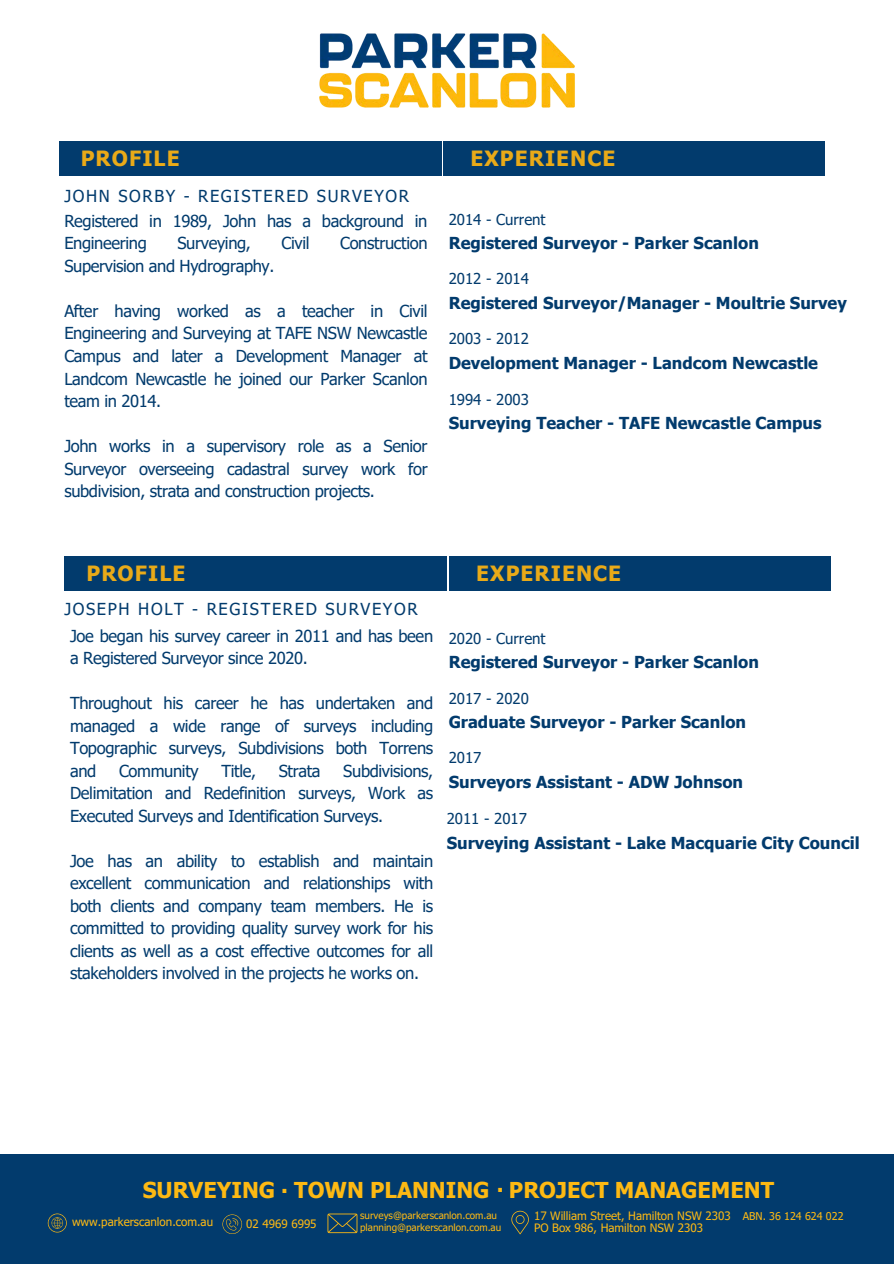
<style>
.page{position:relative;width:894px;height:1264px;background:#fff}
.page>*{position:absolute;margin:0;border:0;box-sizing:border-box;transform-origin:0 0}
.t1{font:700 21.9px "Tahoma";color:#fdb913}
.t2{font:700 21px "Tahoma";letter-spacing:.05em;color:#e9aa18}
.t3{font:16.5px/22.5px "Tahoma";letter-spacing:-.02em;color:#023b6d;text-align:justify}
.t4{font:700 16.5px "Tahoma";color:#023b6d}
.t5{font:16.5px "Tahoma";letter-spacing:.1em;color:#023b6d}
.t6{font:15px "Tahoma";color:#023b6d}
.t7{font:11.55px/12.6px "Tahoma";color:#fdb913}
.t8{font:10.65px "Tahoma";color:#fdb913}
.t9{font:9.9px/11.6px "Tahoma";color:#fdb913}
</style>
<div class="page">
<div style="left:0;top:1154px;width:893px;height:109px;background:#023b6d"></div>
<svg style="left:48px;top:1213px;width:19px;height:19px"></svg>
<svg style="left:222px;top:1214px;width:20px;height:19px"></svg>
<svg style="left:511px;top:1210px;width:17px;height:24px"></svg>
<svg style="left:327px;top:1213px;width:30px;height:19px"></svg>
<img style="left:319px;top:33px;width:256px;height:109px">
<div style="left:59px;top:141px;width:382px;height:34px;background:#023b6d"></div>
<div style="left:443px;top:141px;width:381px;height:34px;background:#023b6d"></div>
<div style="left:64px;top:556px;width:383px;height:34px;background:#023b6d"></div>
<div style="left:448px;top:556px;width:382px;height:34px;background:#023b6d"></div>
<h1 class="t2" style="left:81px;top:145px;width:100px">PROFILE</h1>
<h2 class="t2" style="left:470px;top:145px;width:146px">EXPERIENCE</h2>
<p class="t5" style="left:64px;top:185px;width:346px">JOHN SORBY - REGISTERED SURVEYOR</p>
<p class="t3" style="left:64px;top:209px;width:364px">Registered in 1989, John has a background in<br>Engineering</p>
<p class="t6" style="left:448px;top:209px;width:98px">2014 - Current</p>
<h3 class="t4" style="left:448px;top:233px;width:311px">Registered Surveyor - Parker Scanlon</h3>
<p class="t3" style="left:177px;top:232px;width:75px">Surveying,</p>
<p class="t3" style="left:281px;top:232px;width:30px">Civil</p>
<p class="t3" style="left:340px;top:232px;width:89px">Construction</p>
<p class="t3" style="left:64px;top:254px;width:212px">Supervision and Hydrography.</p>
<p class="t3" style="left:64px;top:299px;width:364px">After having worked as a teacher in Civil Engineering and Surveying at TAFE NSW Newcastle Campus and later a Development Manager at Landcom Newcastle he joined our Parker Scanlon team in 2014.</p>
<p class="t3" style="left:64px;top:434px;width:365px">John works in a supervisory role as a Senior Surveyor overseeing cadastral survey work for subdivision, strata and construction projects.</p>
<p class="t6" style="left:448px;top:269px;width:82px">2012 - 2014</p>
<h3 class="t4" style="left:448px;top:292px;width:399px">Registered Surveyor/Manager - Moultrie Survey</h3>
<p class="t6" style="left:448px;top:329px;width:82px">2003 - 2012</p>
<h3 class="t4" style="left:448px;top:352px;width:371px">Development Manager - Landcom Newcastle</h3>
<h1 class="t6" style="left:448px;top:390px;width:82px">1994 - 2003</h1>
<h3 class="t4" style="left:448px;top:413px;width:374px">Surveying Teacher - TAFE Newcastle Campus</h3>
<h1 class="t2" style="left:86px;top:560px;width:100px">PROFILE</h1>
<h2 class="t2" style="left:476px;top:560px;width:146px">EXPERIENCE</h2>
<p class="t5" style="left:64px;top:598px;width:355px">JOSEPH HOLT - REGISTERED SURVEYOR</p>
<p class="t3" style="left:70px;top:624px;width:364px">Joe began his survey career in 2011 and has been a Registered Surveyor since 2020.</p>
<p class="t3" style="left:70px;top:691px;width:364px">Throughout his career he has undertaken and managed a wide range of surveys including Topographic surveys, Subdivisions both Torrens and</p>
<p class="t3" style="left:70px;top:759px;width:364px;text-indent:273px">Subdivisions, Delimitation and Redefinition surveys, Work as Executed Surveys and Identification Surveys.</p>
<p class="t3" style="left:70px;top:849px;width:364px">Joe has an ability to establish and maintain excellent communication and relationships with both clients and company team members. He is committed to providing quality survey work for his clients as well as a cost effective outcomes for all stakeholders involved in the projects he works on.</p>
<p class="t3" style="left:119px;top:759px;width:81px">Community</p>
<p class="t3" style="left:221px;top:759px;width:36px">Title,</p>
<p class="t3" style="left:279px;top:759px;width:43px">Strata</p>
<p class="t6" style="left:448px;top:628px;width:98px">2020 - Current</p>
<h3 class="t4" style="left:448px;top:652px;width:311px">Registered Surveyor - Parker Scanlon</h3>
<p class="t6" style="left:448px;top:688px;width:82px">2017 - 2020</p>
<h3 class="t4" style="left:448px;top:711px;width:299px">Graduate Surveyor - Parker Scanlon</h3>
<p class="t6" style="left:448px;top:748px;width:34px">2017</p>
<h3 class="t4" style="left:448px;top:771px;width:296px">Surveyors Assistant - ADW Johnson</h3>
<p class="t6" style="left:446px;top:809px;width:82px">2011 - 2017</p>
<h3 class="t4" style="left:446px;top:832px;width:414px">Surveying Assistant - Lake Macquarie City Council</h3>
<p class="t1" style="left:143px;top:1176px;width:134px">SURVEYING</p>
<h1 class="t1" style="left:281px;top:1171px;width:8px">.</h1>
<p class="t1" style="left:294px;top:1176px;width:481px">TOWN PLANNING . PROJECT MANAGEMENT</p>
<p class="t8" style="left:742px;top:1209px;width:102px">ABN. 36 124 624 022</p>
<p class="t7" style="left:72px;top:1215px;width:143px">www.parkerscanlon.com.au</p>
<p class="t7" style="left:246px;top:1217px;width:72px">02 4969 6995</p>
<p class="t7" style="left:534px;top:1208px;width:198px">17 William Street, Hamilton NSW 2303<br>PO Box 986, Hamilton NSW 2303</p>
<p class="t9" style="left:360px;top:1209px;width:143px">surveys@parkerscanlon.com.au planning@parkerscanlon.com.au</p>
</div>
